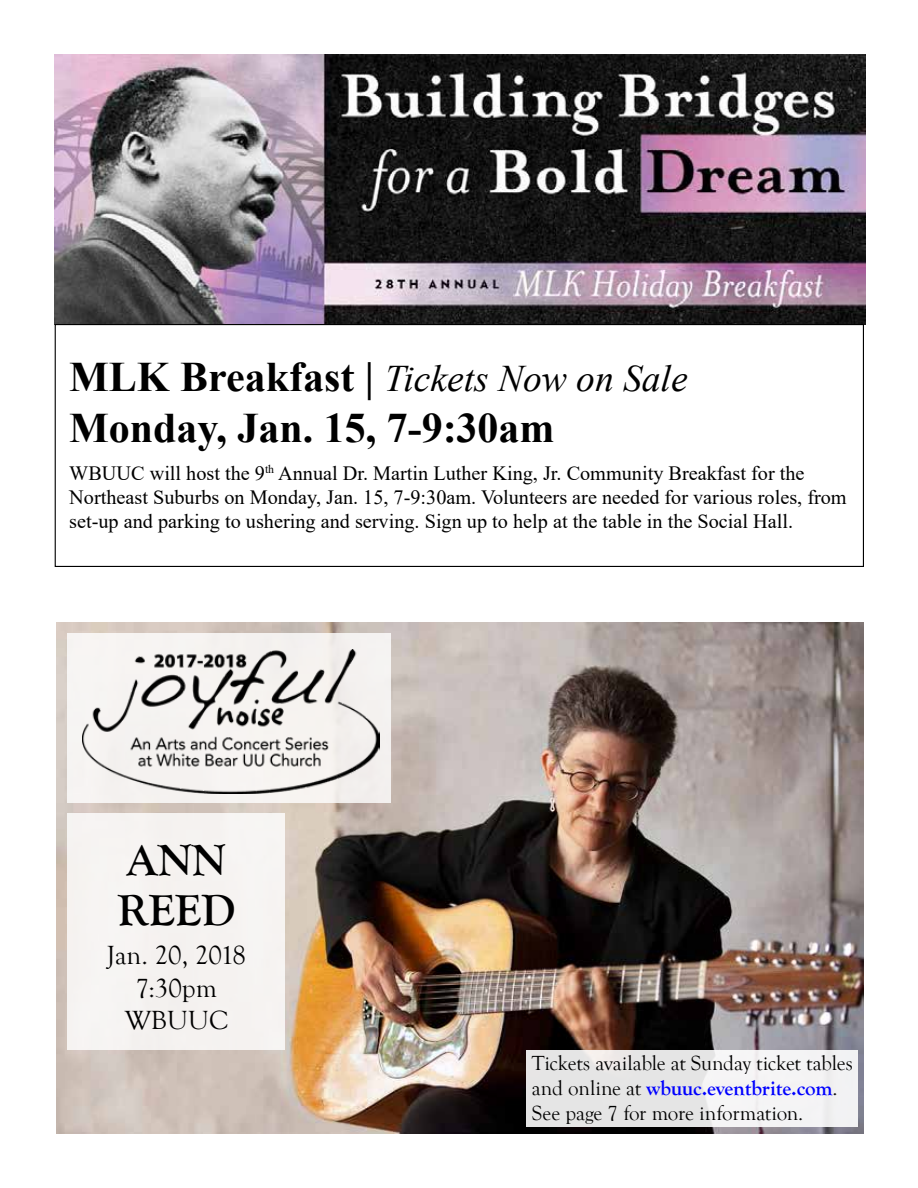
<style>
.page{position:relative;width:918px;height:1188px;background:#fff}
.page>*{position:absolute;margin:0;border:0;box-sizing:border-box;transform-origin:0 0}
.t1{font:700 45px/50.2px "Goudy Old Style T";color:#000}
.t2{font:700 42px "Times New Roman";color:#000}
.t3{font:italic 37.5px "Times New Roman";color:#000}
.t4{font:27px/32.4px "Goudy Old Style T";color:#000;text-align:center}
.t5{font:21px/25.2px "Goudy Old Style T";letter-spacing:-.01em;color:#000}
.t6{font:20.25px/24.3px "Times New Roman";color:#000}
.s1{font-weight:700;font-style:normal;font-size:42px}
.s2{font-weight:700;color:#00f}
</style>
<div class="page">
<img style="left:54px;top:54px;width:811px;height:270px">
<div style="left:55px;top:324px;width:809px;height:243px;border:1px solid #000"></div>
<img style="left:57px;top:623px;width:807px;height:511px">
<div style="left:68px;top:633px;width:323px;height:170px;background:#f5f3f1"></div>
<img style="left:82px;top:650px;width:297px;height:143px">
<div style="left:526px;top:1050px;width:332px;height:77px;background:linear-gradient(to right,#e2e2e1,#f6f5f7)"></div>
<div style="left:68px;top:813px;width:217px;height:237px;background:#f6f3f1"></div>
<h3 class="t3" style="left:69px;top:353px;width:620px"><span class="s1">MLK Breakfast |</span> Tickets Now on Sale</h3>
<h2 class="t2" style="left:69px;top:397px;width:487px">Monday, Jan. 15, 7-9:30am</h2>
<p class="t6" style="left:69px;top:460px;width:779px">WBUUC will host the 9<sup>th</sup> Annual Dr. Martin Luther King, Jr. Community Breakfast for the<br>Northeast Suburbs on Monday, Jan. 15, 7-9:30am. Volunteers are needed for various roles, from set-up and parking to ushering and serving. Sign up to help at the table in the Social Hall.</p>
<h1 class="t1" style="left:117px;top:835px;width:120px">ANN<br>REED</h1>
<h3 class="t4" style="left:107px;top:940px;width:141px">Jan. 20, 2018<br>7:30pm<br>WBUUC</h3>
<p class="t5" style="left:532px;top:1051px;width:322px">Tickets available at Sunday ticket tables and online at <span class="s2">wbuuc.eventbrite.com</span>.<br>See page 7 for more information.</p>
</div>
